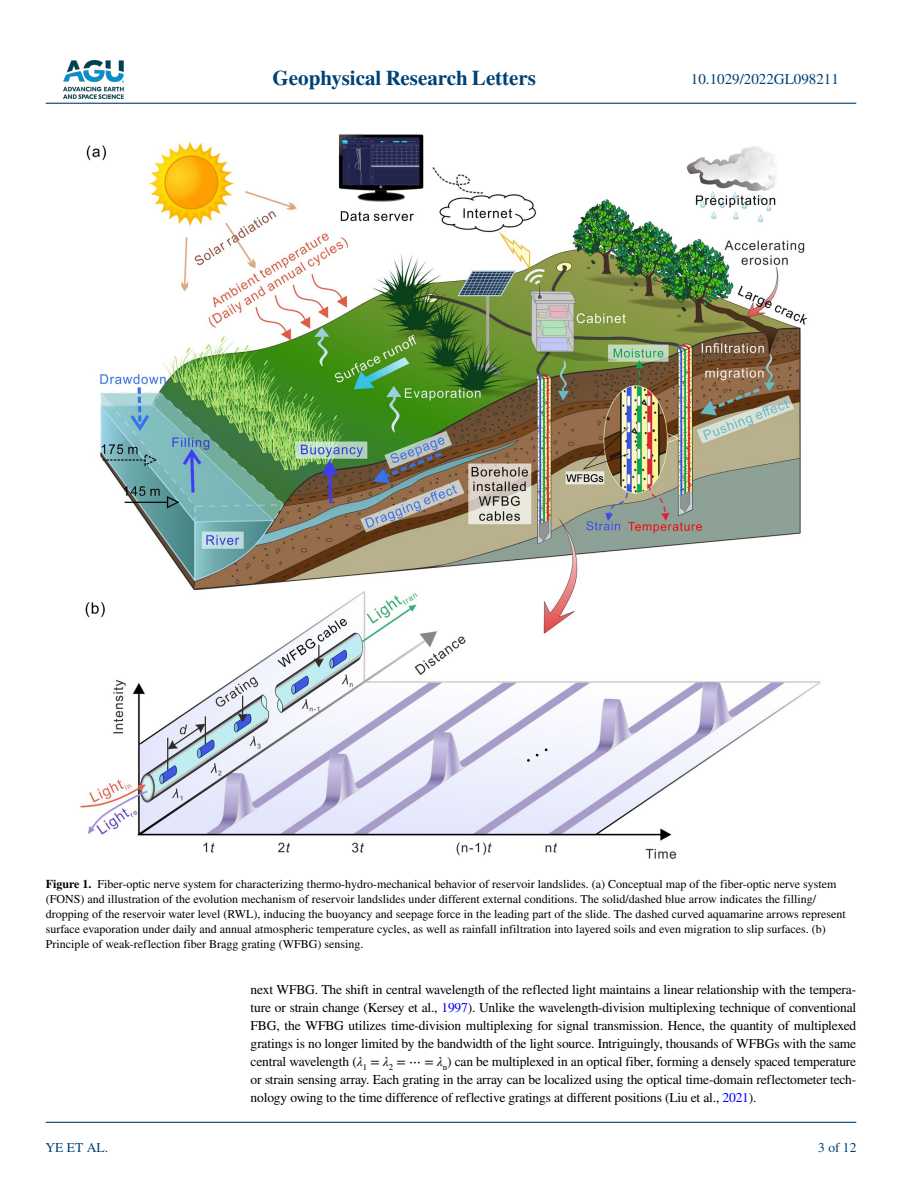
<style>
.page{position:relative;width:902px;height:1183px;background:#fff}
.page>*{position:absolute;margin:0;border:0;box-sizing:border-box;transform-origin:0 0}
.t1{font:700 21px "STIX";color:#004174}
.t2{font:15px "STIX";color:#004174}
.t3{font:13.5px/18px "STIX";letter-spacing:-.01em;color:#000;text-align:justify}
.t4{font:13.5px "STIX";color:#004174}
.t5{font:12px/15px "STIX";color:#000}
.s1{font-weight:700}
.s2{color:#00f}
.s3{font-style:italic}
</style>
<div class="page">
<img style="left:63px;top:60px;width:60px;height:39px">
<hr style="left:46px;top:103px;width:810px;height:1px;background:#004174">
<hr style="left:46px;top:1121px;width:810px;height:1px;background:#004174">
<img style="left:80px;top:134px;width:741px;height:724px">
<h1 class="t1" style="left:272px;top:66px;width:265px">Geophysical Research Letters</h1>
<p class="t2" style="left:691px;top:69px;width:149px">10.1029/2022GL098211</p>
<p class="t5" style="left:46px;top:876px;width:801px"><span class="s1">Figure 1.</span> Fiber-optic nerve system for characterizing thermo-hydro-mechanical behavior of reservoir landslides. (a) Conceptual map of the fiber-optic nerve system (FONS) and illustration of the evolution mechanism of reservoir landslides under different external conditions. The solid/dashed blue arrow indicates the filling/ dropping of the reservoir water level (RWL), inducing the buoyancy and seepage force in the leading part of the slide. The dashed curved aquamarine arrows represent surface evaporation under daily and annual atmospheric temperature cycles, as well as rainfall infiltration into layered soils and even migration to slip surfaces. (b)<br>Principle of weak-reflection fiber Bragg grating (WFBG) sensing.</p>
<p class="t4" style="left:45px;top:1138px;width:64px">YE ET AL.</p>
<p class="t3" style="left:250px;top:980px;width:607px">next WFBG. The shift in central wavelength of the reflected light maintains a linear relationship with the tempera&shy;ture or strain change (Kersey et al., <span class="s2">1997</span>). Unlike the wavelength-division multiplexing technique of conventional FBG, the WFBG utilizes time-division multiplexing for signal transmission. Hence, the quantity of multiplexed gratings is no longer limited by the bandwidth of the light source. Intriguingly, thousands of WFBGs with the same central wavelength (<span class="s3">λ</span><sub>1</sub> = <span class="s3">λ</span><sub>2</sub> = ⋯ = <span class="s3">λ</span><sub>n</sub>) can be multiplexed in an optical fiber, forming a densely spaced temperature or strain sensing array. Each grating in the array can be localized using the optical time-domain reflectometer tech&shy;nology owing to the time difference of reflective gratings at different positions (Liu et al., <span class="s2">2021</span>).</p>
<p class="t4" style="left:818px;top:1138px;width:40px">3 of 12</p>
</div>
